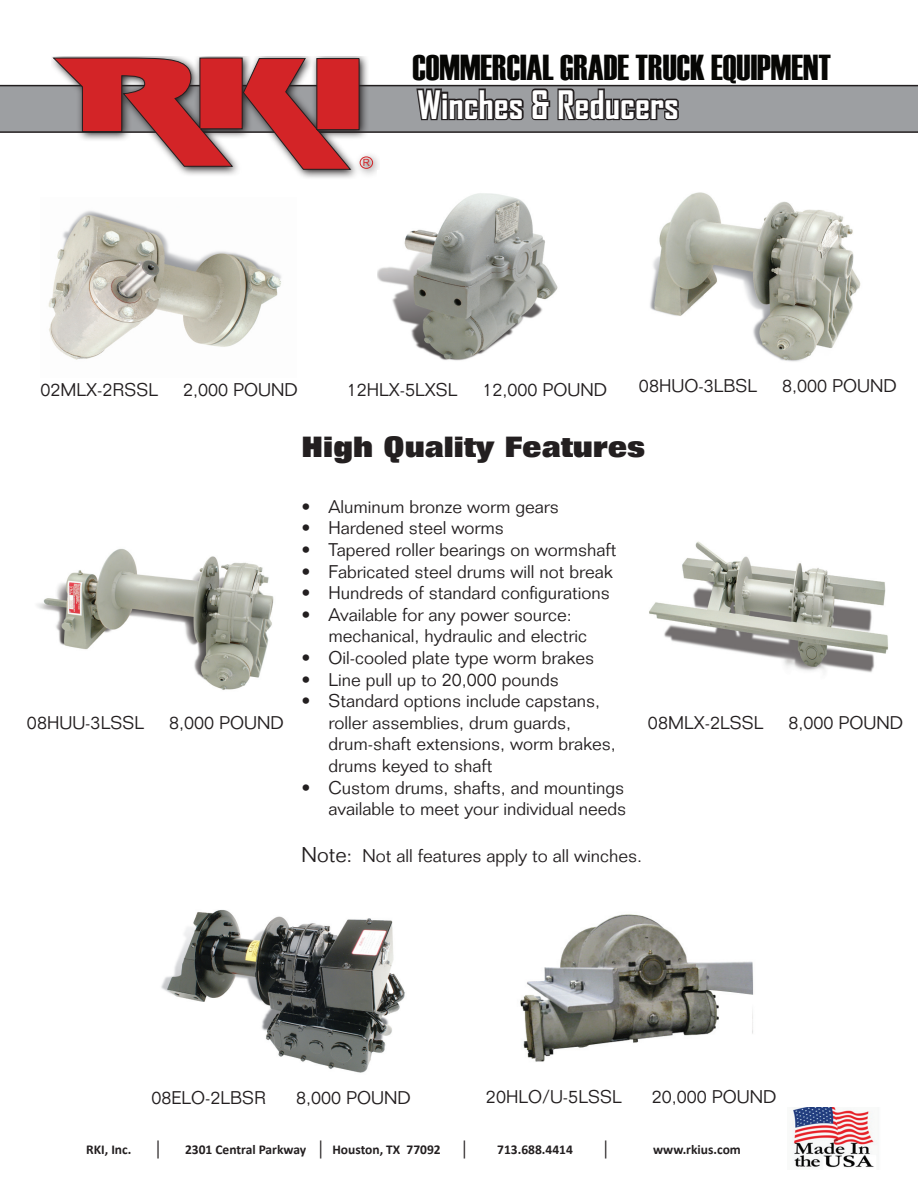
<style>
.page{position:relative;width:918px;height:1188px;background:#fff}
.page>*{position:absolute;margin:0;border:0;box-sizing:border-box;transform-origin:0 0}
.t1{font:700 37.5px "Agency FB";color:#fff}
.t2{font:36px "Haettenschweiler";color:#060604}
.t3{font:800 28.5px "Folio";color:#231f20}
.t4{font:300 18px/21.6px "Folio";color:#231f20}
.t5{font:18px "Minion Pro";color:#231f20}
.t6{font:700 13.5px "Calibri";color:#231f20}
.t7{font:9.9px "Arial";color:#d32427}
.s1{font-size:21px}
.s2{font-family:"Minion Pro";font-weight:400;font-size:18px}
</style>
<div class="page">
<svg style="left:0;top:85px;width:918px;height:48px;background:#929396"></svg>
<svg style="left:51px;top:56px;width:329px;height:122px"></svg>
<svg style="left:52px;top:57px;width:308px;height:113px"></svg>
<div style="left:360px;top:157px;width:13px;height:12px;border:1px solid #d32427;border-radius:50%"></div>
<img style="left:792px;top:1107px;width:86px;height:61px">
<svg style="left:415px;top:87px;width:265px;height:36px;background:#5e5d5f"></svg>
<img style="left:48px;top:210px;width:233px;height:150px">
<img style="left:378px;top:171px;width:180px;height:190px">
<img style="left:650px;top:192px;width:211px;height:170px">
<img style="left:37px;top:549px;width:237px;height:141px">
<img style="left:649px;top:541px;width:239px;height:132px">
<img style="left:161px;top:910px;width:244px;height:163px">
<img style="left:520px;top:914px;width:234px;height:148px">
<h2 class="t2" style="left:412px;top:43px;width:419px">COMMERCIAL GRADE TRUCK EQUIPMENT</h2>
<p class="t7" style="left:363px;top:156px;width:9px">R</p>
<h1 class="t1" style="left:417px;top:81px;width:263px">Winches &amp; Reducers</h1>
<p class="t4" style="left:41px;top:379px;width:119px">02MLX-2RSSL</p>
<p class="t4" style="left:183px;top:379px;width:116px">2,000 POUND</p>
<p class="t4" style="left:347px;top:379px;width:112px">12HLX-5LXSL</p>
<p class="t4" style="left:483px;top:379px;width:126px">12,000 POUND</p>
<p class="t4" style="left:639px;top:374px;width:120px">08HUO-3LBSL</p>
<p class="t4" style="left:782px;top:374px;width:116px">8,000 POUND</p>
<h3 class="t3" style="left:302px;top:431px;width:345px">High Quality Features</h3>
<p class="t4" style="left:302px;top:496px;width:259px">• Aluminum bronze worm gears</p>
<p class="t4" style="left:302px;top:517px;width:204px">• Hardened steel worms</p>
<p class="t4" style="left:302px;top:539px;width:317px">• Tapered roller bearings on wormshaft</p>
<p class="t4" style="left:302px;top:560px;width:313px">• Fabricated steel drums will not break</p>
<p class="t4" style="left:302px;top:582px;width:310px">• Hundreds of standard configurations</p>
<p class="t4" style="left:328px;top:604px;width:260px;text-indent:-27px">• Available for any power source: mechanical, hydraulic and electric</p>
<p class="t4" style="left:302px;top:647px;width:294px">• Oil-cooled plate type worm brakes</p>
<p class="t4" style="left:302px;top:668px;width:259px">• Line pull up to 20,000 pounds</p>
<p class="t4" style="left:328px;top:690px;width:289px;text-indent:-27px">• Standard options include capstans, roller assemblies, drum guards, drum-shaft extensions, worm brakes, drums keyed to shaft</p>
<p class="t4" style="left:302px;top:776px;width:326px;text-align:right">• Custom drums, shafts, and mountings available to meet your individual needs</p>
<p class="t4" style="left:302px;top:845px;width:342px"><span class="s1">Note:</span> Not all features apply to all winches.</p>
<p class="t4" style="left:27px;top:712px;width:119px">08HUU-3LSSL</p>
<p class="t4" style="left:169px;top:712px;width:116px">8,000 POUND</p>
<p class="t4" style="left:648px;top:712px;width:117px">08MLX-2LSSL</p>
<p class="t4" style="left:788px;top:712px;width:116px">8,000 POUND</p>
<p class="t4" style="left:152px;top:1087px;width:116px">08ELO-2LBSR</p>
<p class="t4" style="left:296px;top:1087px;width:116px">8,000 POUND</p>
<p class="t4" style="left:486px;top:1085px;width:137px">20HLO/U-5LSSL</p>
<p class="t4" style="left:652px;top:1085px;width:126px">20,000 POUND</p>
<p class="t6" style="left:86px;top:1140px;width:47px">RKI, Inc.</p>
<p class="t5" style="left:156px;top:1136px;width:6px">|</p>
<p class="t6" style="left:185px;top:1140px;width:283px">2301 Central Parkway <span class="s2">|</span> Houston, TX 77092 <span class="s2">|</span></p>
<p class="t6" style="left:497px;top:1140px;width:77px">713.688.4414</p>
<p class="t5" style="left:603px;top:1136px;width:6px">|</p>
<p class="t6" style="left:653px;top:1140px;width:89px">www.rkius.com</p>
</div>
